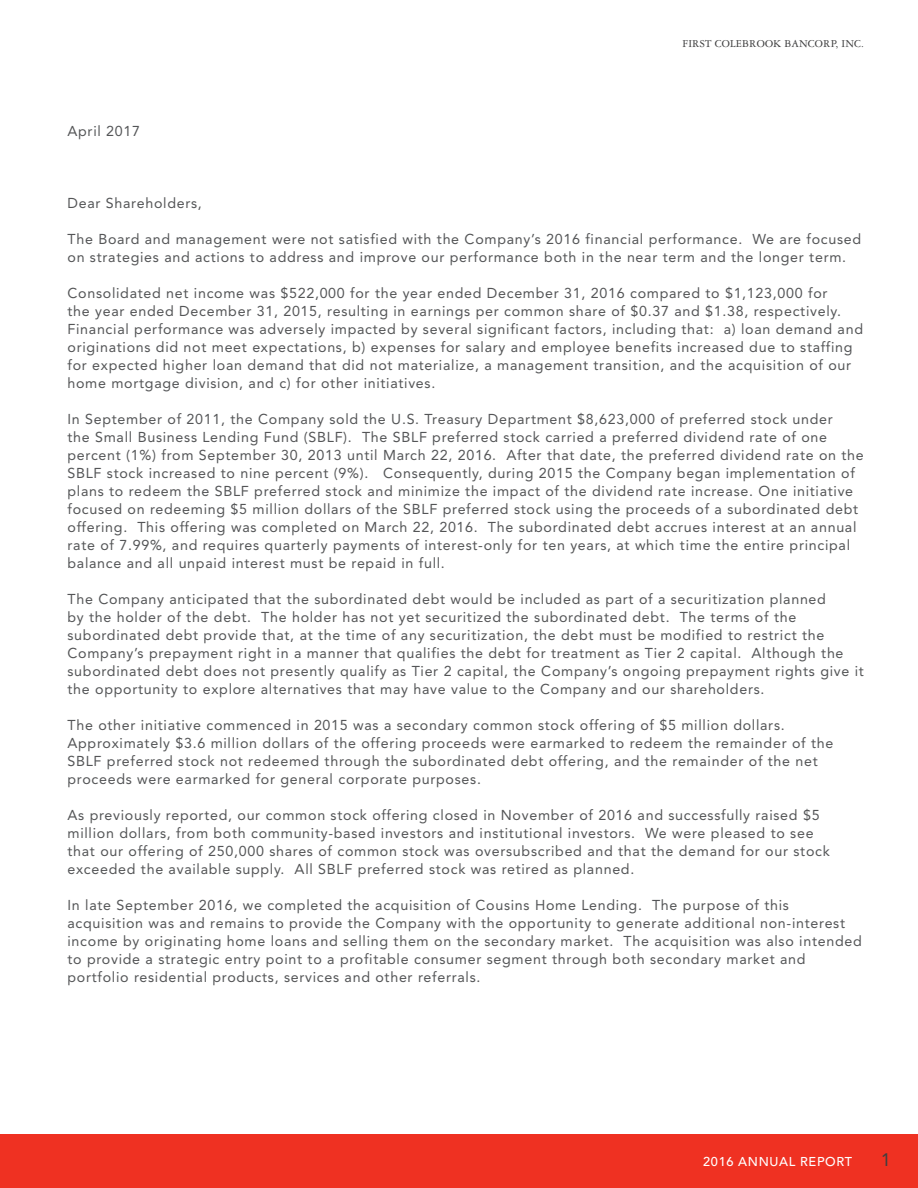
<style>
.page{position:relative;width:918px;height:1188px;background:#fff}
.page>*{position:absolute;margin:0;border:0;box-sizing:border-box;transform-origin:0 0}
.t1{font:18px "Avenir";color:#3e3e3f}
.t2{font:14.25px/18px "Avenir";letter-spacing:.05em;color:#545557}
.t3{font:500 12.75px "Avenir";letter-spacing:.05em;color:#fff}
.t4{font:11.25px "Garamond Three";letter-spacing:.01em;color:#3e3e3f}
</style>
<div class="page">
<div style="left:0;top:1134px;width:918px;height:54px;background:#ef3122"></div>
<p class="t2" style="left:68px;top:122px;width:74px">April 2017</p>
<p class="t4" style="left:683px;top:38px;width:183px">FIRST COLEBROOK BANCORP, INC.</p>
<p class="t2" style="left:68px;top:194px;width:136px">Dear Shareholders,</p>
<p class="t2" style="left:68px;top:230px;width:795px">The Board and management were not satisfied with the Company’s 2016 financial performance. We are focused on strategies and actions to address and improve our performance both in the near term and the longer term.</p>
<p class="t2" style="left:68px;top:284px;width:797px">Consolidated net income was $522,000 for the year ended December 31, 2016 compared to $1,123,000 for<br>the year ended December 31, 2015, resulting in earnings per common share of $0.37 and $1.38, respectively.<br>Financial performance was adversely impacted by several significant factors, including that: a) loan demand and originations did not meet expectations, b) expenses for salary and employee benefits increased due to staffing for expected higher loan demand that did not materialize, a management transition, and the acquisition of our home mortgage division, and c) for other initiatives.</p>
<p class="t2" style="left:68px;top:410px;width:798px">In September of 2011, the Company sold the U.S. Treasury Department $8,623,000 of preferred stock under<br>the Small Business Lending Fund (SBLF). The SBLF preferred stock carried a preferred dividend rate of one percent (1%) from September 30, 2013 until March 22, 2016. After that date, the preferred dividend rate on the SBLF stock increased to nine percent (9%). Consequently, during 2015 the Company began implementation of plans to redeem the SBLF preferred stock and minimize the impact of the dividend rate increase. One initiative focused on redeeming $5 million dollars of the SBLF preferred stock using the proceeds of a subordinated debt offering. This offering was completed on March 22, 2016. The subordinated debt accrues interest at an annual rate of 7.99%, and requires quarterly payments of interest-only for ten years, at which time the entire principal balance and all unpaid interest must be repaid in full.</p>
<p class="t2" style="left:68px;top:590px;width:798px">The Company anticipated that the subordinated debt would be included as part of a securitization planned<br>by the holder of the debt. The holder has not yet securitized the subordinated debt. The terms of the subordinated debt provide that, at the time of any securitization, the debt must be modified to restrict the Company’s prepayment right in a manner that qualifies the debt for treatment as Tier 2 capital. Although the subordinated debt does not presently qualify as Tier 2 capital, the Company’s ongoing prepayment rights give it the opportunity to explore alternatives that may have value to the Company and our shareholders.</p>
<p class="t2" style="left:68px;top:716px;width:767px">The other initiative commenced in 2015 was a secondary common stock offering of $5 million dollars.<br>Approximately $3.6 million dollars of the offering proceeds were earmarked to redeem the remainder of the SBLF preferred stock not redeemed through the subordinated debt offering, and the remainder of the net proceeds were earmarked for general corporate purposes.</p>
<p class="t2" style="left:68px;top:806px;width:764px">As previously reported, our common stock offering closed in November of 2016 and successfully raised $5 million dollars, from both community-based investors and institutional investors. We were pleased to see that our offering of 250,000 shares of common stock was oversubscribed and that the demand for our stock exceeded the available supply. All SBLF preferred stock was retired as planned.</p>
<p class="t2" style="left:68px;top:896px;width:796px">In late September 2016, we completed the acquisition of Cousins Home Lending. The purpose of this acquisition was and remains to provide the Company with the opportunity to generate additional non-interest income by originating home loans and selling them on the secondary market. The acquisition was also intended to provide a strategic entry point to a profitable consumer segment through both secondary market and portfolio residential products, services and other referrals.</p>
<p class="t3" style="left:703px;top:1154px;width:150px">2016 ANNUAL REPORT</p>
<p class="t1" style="left:881px;top:1149px;width:12px">1</p>
</div>
